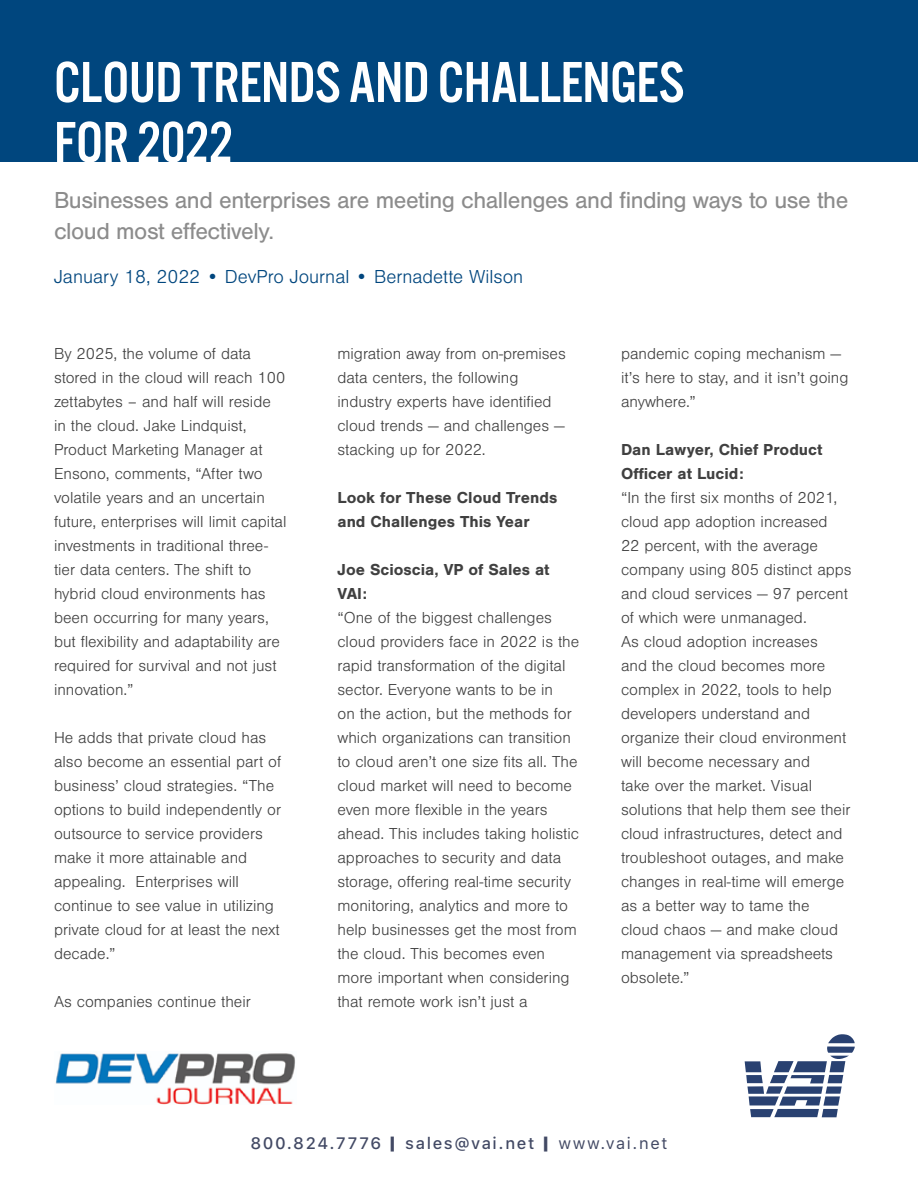
<style>
.page{position:relative;width:918px;height:1188px;background:#fff}
.page>*{position:absolute;margin:0;border:0;box-sizing:border-box;transform-origin:0 0}
.t1{font:60px/60px "Alternate Got No 3 D";letter-spacing:-.01em;color:#fff}
.t2{font:24px/31.5px "Nimbus San";letter-spacing:-.02em;color:#8c8c8c}
.t3{font:300 19.5px "Nimbus San";color:#00467e}
.t4{font:300 16.5px/24px "Nimbus San";color:#404040}
.t5{font:700 16.5px/24px "Nimbus San";color:#404040}
.t6{font:500 16.5px "SF Pro Text";letter-spacing:.1em;color:#424964}
.s1{font-weight:900}
.s2{font-weight:400}
</style>
<div class="page">
<div style="left:0;top:0;width:918px;height:161px;background:#00467e"></div>
<svg style="left:745px;top:1034px;width:110px;height:83px"></svg>
<img style="left:55px;top:1053px;width:240px;height:51px">
<h1 class="t1" style="left:54px;top:54px;width:632px">CLOUD TRENDS AND CHALLENGES<br>FOR 2022</h1>
<h2 class="t2" style="left:54px;top:184px;width:796px">Businesses and enterprises are meeting challenges and finding ways to use the cloud most effectively.</h2>
<p class="t3" style="left:54px;top:267px;width:471px">January 18, 2022 • DevPro Journal • Bernadette Wilson</p>
<p class="t4" style="left:54px;top:342px;width:234px">By 2025, the volume of data stored in the cloud will reach 100 zettabytes – and half will reside in the cloud. Jake Lindquist,<br>Product Marketing Manager at<br>Ensono, comments, “After two volatile years and an uncertain future, enterprises will limit capital investments in traditional three&shy;tier data centers. The shift to hybrid cloud environments has been occurring for many years, but flexibility and adaptability are required for survival and not just innovation.”</p>
<p class="t4" style="left:54px;top:726px;width:229px">He adds that private cloud has also become an essential part of business’ cloud strategies. “The options to build independently or outsource to service providers make it more attainable and appealing. Enterprises will continue to see value in utilizing private cloud for at least the next decade.”</p>
<p class="t4" style="left:54px;top:990px;width:199px">As companies continue their</p>
<p class="t4" style="left:338px;top:342px;width:230px">migration away from on-premises data centers, the following industry experts have identified cloud trends — and challenges — stacking up for 2022.</p>
<p class="t5" style="left:338px;top:486px;width:221px">Look for These Cloud Trends and Challenges This Year</p>
<p class="t5" style="left:338px;top:558px;width:214px">Joe Scioscia, VP of Sales at<br>VAI:</p>
<p class="t4" style="left:338px;top:606px;width:243px">“One of the biggest challenges cloud providers face in 2022 is the rapid transformation of the digital sector. Everyone wants to be in<br>on the action, but the methods for which organizations can transition to cloud aren’t one size fits all. The cloud market will need to become even more flexible in the years ahead. This includes taking holistic approaches to security and data storage, offering real-time security monitoring, analytics and more to help businesses get the most from the cloud. This becomes even more important when considering that remote work isn’t just a</p>
<p class="t4" style="left:621px;top:342px;width:229px">pandemic coping mechanism — it’s here to stay, and it isn’t going anywhere.”</p>
<p class="t5" style="left:621px;top:438px;width:203px">Dan Lawyer, Chief Product<br>Officer at Lucid:</p>
<p class="t4" style="left:621px;top:486px;width:232px">“In the first six months of 2021, cloud app adoption increased<br>22 percent, with the average company using 805 distinct apps and cloud services — 97 percent of which were unmanaged.<br>As cloud adoption increases<br>and the cloud becomes more complex in 2022, tools to help developers understand and organize their cloud environment will become necessary and<br>take over the market. Visual solutions that help them see their cloud infrastructures, detect and troubleshoot outages, and make changes in real-time will emerge as a better way to tame the cloud chaos — and make cloud management via spreadsheets obsolete.”</p>
<p class="t6" style="left:250px;top:1134px;width:419px">800.824.7776 <span class="s1">|</span> sales@vai.net <span class="s1">|</span> <span class="s2">www.vai.net</span></p>
</div>
